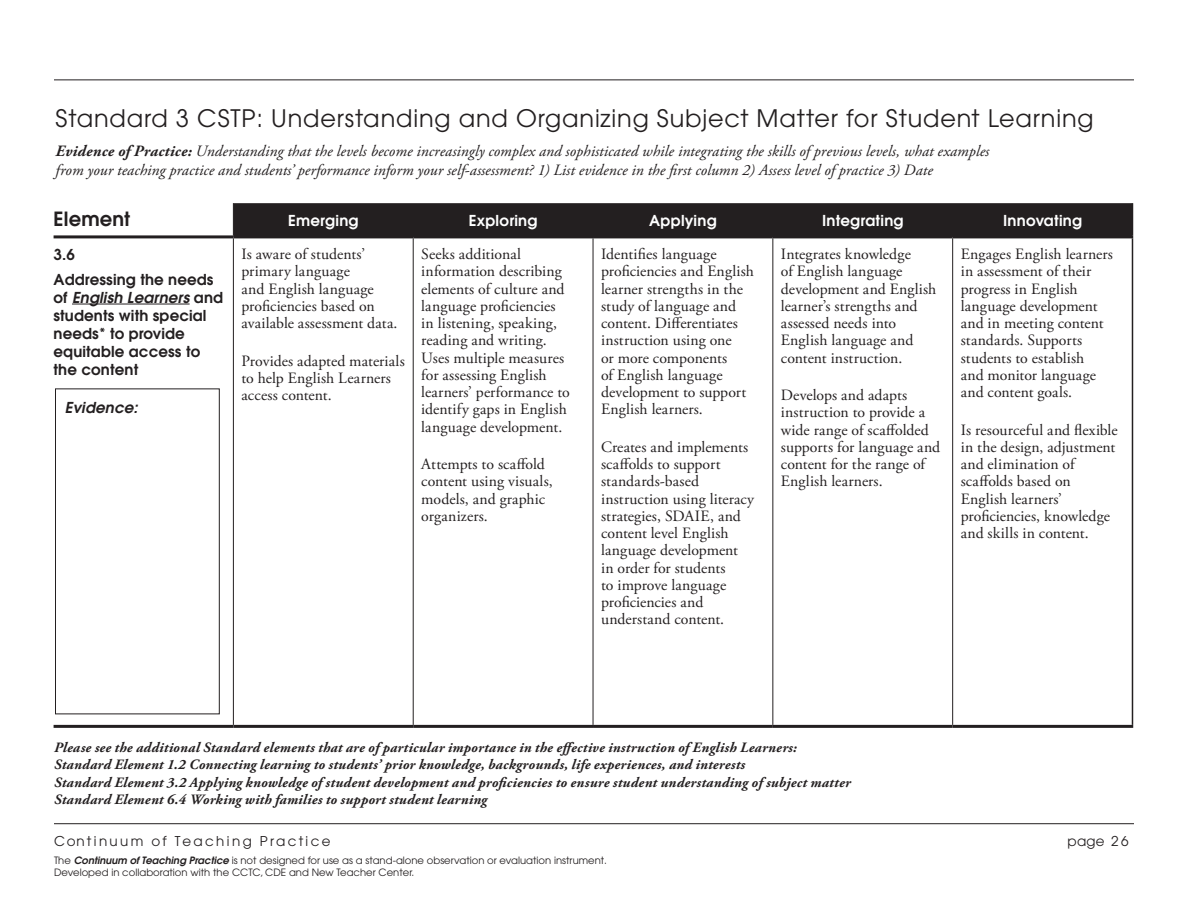
<style>
.page{position:relative;width:1188px;height:918px;background:#fff}
.page>*{position:absolute;margin:0;border:0;box-sizing:border-box;transform-origin:0 0}
.Page_Head{font:24px "Avant Garde";letter-spacing:.035em;color:#231f20}
.t1{font:600 19.5px "Avant Garde";letter-spacing:.01em;color:#231f20}
.box_text{font:15.75px/17.2px "Adobe Garamond Pro";letter-spacing:.005em;color:#231f20}
.para_text_space_befo{font:italic 15.75px/18.8px "Adobe Garamond Pro";letter-spacing:.005em;color:#231f20}
.left_column_text{font:600 15px/18px "Avant Garde";letter-spacing:.01em;color:#231f20}
.t2{font:600 15px "Avant Garde";letter-spacing:.015em;color:#fff}
.left_column_text-2{font:italic 600 15px "Avant Garde";letter-spacing:.01em;color:#231f20}
.box_text-2{font:italic 700 14.25px "Adobe Garamond Pro";letter-spacing:.02em;color:#231f20}
.t3{font:13.5px "Avant Garde";letter-spacing:.175em;color:#231f20}
.t4{font:10.05px/12px "Avant Garde";color:#231f20}
.s1{font-weight:700}
.s2{font-style:italic}
.s3{font-weight:600;font-style:italic}
</style>
<div class="page">
<hr style="left:54px;top:823px;width:1080px;height:1px;background:#231f20">
<hr style="left:54px;top:80px;width:1080px;height:1px;background:#231f20">
<div style="left:234px;top:203px;width:898px;height:32px;background:#231f20"></div>
<hr style="left:1132px;top:238px;width:1px;height:487px;background:#231f20">
<hr style="left:54px;top:725px;width:179px;height:3px;background:#231f20">
<hr style="left:233px;top:725px;width:180px;height:3px;background:#231f20">
<hr style="left:413px;top:725px;width:180px;height:3px;background:#231f20">
<hr style="left:593px;top:725px;width:180px;height:3px;background:#231f20">
<hr style="left:773px;top:725px;width:180px;height:3px;background:#231f20">
<hr style="left:953px;top:725px;width:180px;height:3px;background:#231f20">
<hr style="left:1132px;top:203px;width:1px;height:32px;background:#231f20">
<hr style="left:54px;top:235px;width:179px;height:3px;background:#231f20">
<hr style="left:233px;top:235px;width:180px;height:3px;background:#231f20">
<hr style="left:413px;top:235px;width:180px;height:3px;background:#231f20">
<hr style="left:593px;top:235px;width:180px;height:3px;background:#231f20">
<hr style="left:773px;top:235px;width:180px;height:3px;background:#231f20">
<hr style="left:953px;top:235px;width:180px;height:3px;background:#231f20">
<hr style="left:233px;top:203px;width:1px;height:32px;background:#231f20">
<hr style="left:233px;top:238px;width:1px;height:487px;background:#231f20">
<hr style="left:413px;top:238px;width:1px;height:487px;background:#231f20">
<hr style="left:593px;top:238px;width:1px;height:487px;background:#231f20">
<hr style="left:772px;top:238px;width:1px;height:487px;background:#231f20">
<hr style="left:952px;top:238px;width:1px;height:487px;background:#231f20">
<hr style="left:72px;top:304px;width:118px;height:1px;background:#231f20">
<div style="left:55px;top:388px;width:165px;height:326px;border:1px solid #231f20"></div>
<p class="Page_Head" style="left:56px;top:104px;width:1040px">Standard 3 CSTP: Understanding and Organizing Subject Matter for Student Learning</p>
<p class="para_text_space_befo" style="left:56px;top:142px;width:935px"><span class="s1">Evidence of Practice:</span> Understanding that the levels become increasingly complex and sophisticated while integrating the skills of previous levels, what examples from your teaching practice and students’ performance inform your self-assessment? 1) List evidence in the first column 2) Assess level of practice 3) Date</p>
<p class="t1" style="left:54px;top:206px;width:78px">Element</p>
<p class="t2" style="left:288px;top:211px;width:72px">Emerging</p>
<p class="t2" style="left:469px;top:211px;width:70px">Exploring</p>
<p class="t2" style="left:649px;top:211px;width:69px">Applying</p>
<p class="t2" style="left:822px;top:211px;width:83px">Integrating</p>
<p class="t2" style="left:1003px;top:211px;width:80px">Innovating</p>
<p class="left_column_text" style="left:54px;top:245px;width:23px">3.6</p>
<p class="left_column_text" style="left:54px;top:270px;width:171px">Addressing the needs of <span class="s2">English Learners</span> and students with special needs* to provide equitable access to the content</p>
<p class="left_column_text-2" style="left:65px;top:397px;width:74px">Evidence:</p>
<p class="box_text" style="left:241px;top:246px;width:158px">Is aware of students’ primary language<br>and English language proficiencies based on available assessment data.</p>
<p class="box_text" style="left:241px;top:353px;width:165px">Provides adapted materials to help English Learners access content.</p>
<p class="box_text" style="left:421px;top:246px;width:150px">Seeks additional information describing elements of culture and language proficiencies in listening, speaking, reading and writing.<br>Uses multiple measures for assessing English learners’ performance to identify gaps in English language development.</p>
<p class="box_text" style="left:421px;top:456px;width:133px">Attempts to scaffold content using visuals, models, and graphic organizers.</p>
<p class="box_text" style="left:601px;top:246px;width:154px">Identifies language proficiencies and English learner strengths in the study of language and content. Differentiates instruction using one<br>or more components<br>of English language development to support<br>English learners.</p>
<p class="box_text" style="left:601px;top:439px;width:155px">Creates and implements scaffolds to support standards-based instruction using literacy strategies, SDAIE, and content level English language development in order for students<br>to improve language proficiencies and understand content.</p>
<p class="box_text" style="left:781px;top:246px;width:157px">Integrates knowledge<br>of English language development and English learner’s strengths and assessed needs into<br>English language and content instruction.</p>
<p class="box_text" style="left:781px;top:387px;width:161px">Develops and adapts instruction to provide a wide range of scaffolded supports for language and content for the range of<br>English learners.</p>
<p class="box_text" style="left:961px;top:246px;width:154px">Engages English learners in assessment of their progress in English language development and in meeting content standards. Supports students to establish<br>and monitor language and content goals.</p>
<p class="box_text" style="left:961px;top:422px;width:158px">Is resourceful and flexible in the design, adjustment and elimination of scaffolds based on<br>English learners’ proficiencies, knowledge and skills in content.</p>
<p class="box_text-2" style="left:54px;top:739px;width:744px">Please see the additional Standard elements that are of particular importance in the effective instruction of English Learners:</p>
<p class="box_text-2" style="left:54px;top:757px;width:693px">Standard Element 1.2 Connecting learning to students’ prior knowledge, backgrounds, life experiences, and interests</p>
<p class="box_text-2" style="left:54px;top:774px;width:798px">Standard Element 3.2 Applying knowledge of student development and proficiencies to ensure student understanding of subject matter</p>
<p class="box_text-2" style="left:54px;top:791px;width:435px">Standard Element 6.4 Working with families to support student learning</p>
<p class="t3" style="left:54px;top:833px;width:278px">Continuum of Teaching Practice</p>
<p class="t3" style="left:1068px;top:833px;width:62px">page 2 6</p>
<p class="t4" style="left:54px;top:855px;width:555px">The <span class="s3">Continuum of Teaching Practice</span> is not designed for use as a stand-alone observation or evaluation instrument.<br>Developed in collaboration with the CCTC, CDE and New Teacher Center.</p>
</div>
